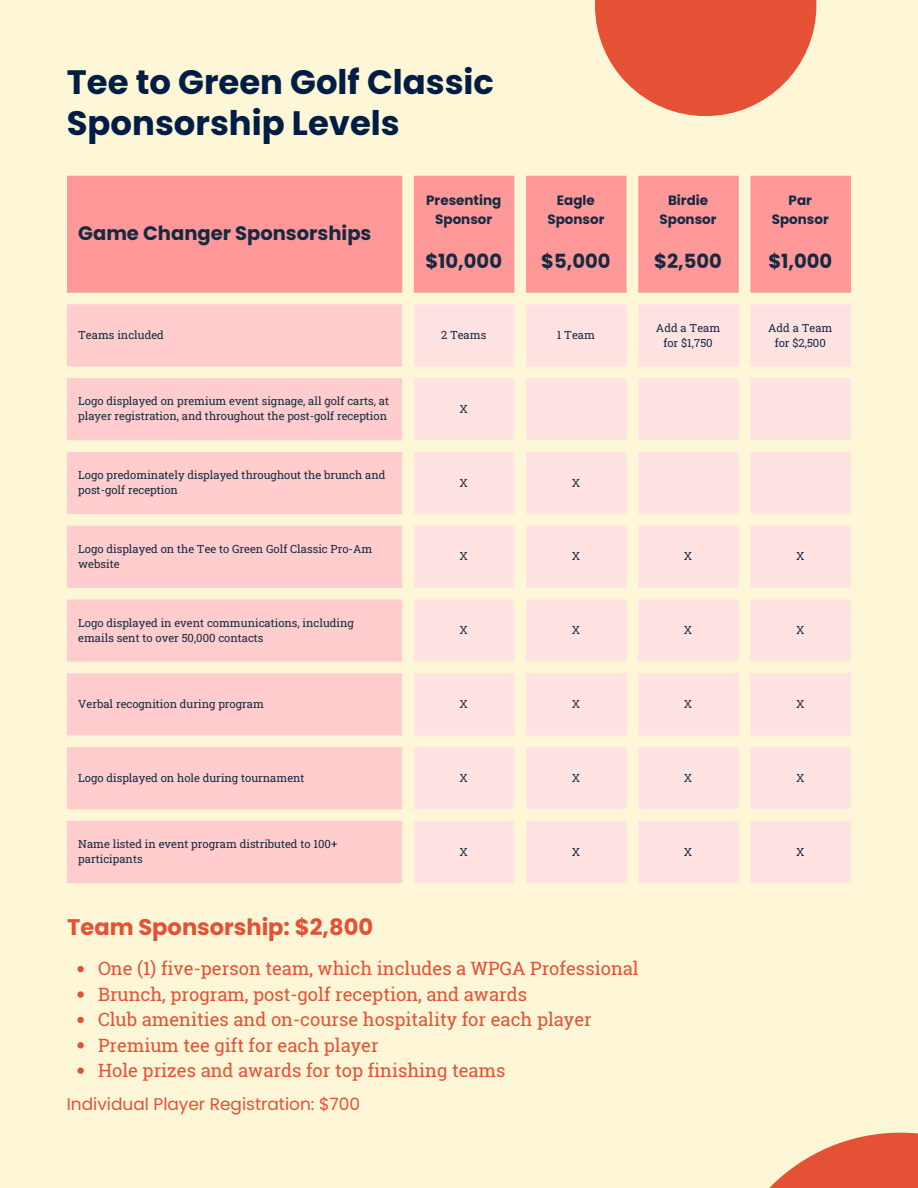
<style>
.page{position:relative;width:918px;height:1188px;background:#fdf6d7}
.page>*{position:absolute;margin:0;border:0;box-sizing:border-box;transform-origin:0 0}
.t1{font:700 33.9px/40.2px "Poppins";color:#001e45}
.t2{font:700 22.5px "Poppins";color:#e45135}
.t3{font:700 19.5px "Poppins";color:#152a42}
.t4{font:18.3px "Roboto Slab";color:#e45135}
.t5{font:16.95px "Poppins";color:#e45135}
.t6{font:700 13.5px/18.8px "Poppins";color:#152a42;text-align:center}
.t7{font:11.25px/15px "Roboto Slab";color:#152a42}
</style>
<div class="page">
<svg style="left:595px;top:0;width:221px;height:116px;fill:#e45135"></svg>
<svg style="left:769px;top:1133px;width:149px;height:55px;fill:#e45135"></svg>
<div style="left:67px;top:176px;width:784px;height:117px;background:#f99"></div>
<svg style="left:67px;top:304px;width:335px;height:579px;background:#fed2ce"></svg>
<svg style="left:414px;top:304px;width:437px;height:579px;fill:#ffe3e3"></svg>
<svg style="left:77px;top:966px;width:7px;height:6px"></svg>
<svg style="left:77px;top:991px;width:7px;height:7px"></svg>
<svg style="left:77px;top:1017px;width:7px;height:6px"></svg>
<svg style="left:77px;top:1042px;width:7px;height:6px"></svg>
<svg style="left:77px;top:1068px;width:7px;height:6px"></svg>
<p class="t1" style="left:67px;top:62px;width:429px">Tee to Green Golf Classic<br>Sponsorship Levels</p>
<h1 class="t3" style="left:78px;top:219px;width:295px">Game Changer Sponsorships</h1>
<p class="t6" style="left:426px;top:191px;width:77px">Presenting</p>
<p class="t6" style="left:435px;top:210px;width:59px">Sponsor</p>
<p class="t3" style="left:425px;top:248px;width:78px">$10,000</p>
<p class="t6" style="left:547px;top:191px;width:59px">Eagle<br>Sponsor</p>
<p class="t3" style="left:541px;top:248px;width:71px">$5,000</p>
<p class="t6" style="left:660px;top:191px;width:59px">Birdie<br>Sponsor</p>
<p class="t3" style="left:654px;top:248px;width:69px">$2,500</p>
<p class="t6" style="left:789px;top:191px;width:25px">Par</p>
<p class="t6" style="left:772px;top:210px;width:59px">Sponsor</p>
<p class="t3" style="left:768px;top:248px;width:65px">$1,000</p>
<p class="t7" style="left:78px;top:327px;width:87px">Teams included</p>
<p class="t7" style="left:441px;top:327px;width:47px">2 Teams</p>
<p class="t7" style="left:557px;top:327px;width:40px">1 Team</p>
<p class="t7" style="left:656px;top:320px;width:66px;text-align:center">Add a Team for $1,750</p>
<p class="t7" style="left:768px;top:320px;width:66px;text-align:center">Add a Team for $2,500</p>
<p class="t7" style="left:78px;top:394px;width:312px">Logo displayed on premium event signage, all golf carts, at player registration, and throughout the post-golf reception</p>
<p class="t7" style="left:460px;top:401px;width:10px">X</p>
<p class="t7" style="left:78px;top:467px;width:309px">Logo predominately displayed throughout the brunch and post-golf reception</p>
<p class="t7" style="left:460px;top:475px;width:10px">X</p>
<p class="t7" style="left:572px;top:475px;width:10px">X</p>
<p class="t7" style="left:78px;top:541px;width:296px">Logo displayed on the Tee to Green Golf Classic Pro-Am website</p>
<p class="t7" style="left:460px;top:549px;width:10px">X</p>
<p class="t7" style="left:572px;top:549px;width:10px">X</p>
<p class="t7" style="left:684px;top:549px;width:10px">X</p>
<p class="t7" style="left:796px;top:549px;width:10px">X</p>
<p class="t7" style="left:78px;top:615px;width:277px">Logo displayed in event communications, including emails sent to over 50,000 contacts</p>
<p class="t7" style="left:460px;top:622px;width:10px">X</p>
<p class="t7" style="left:572px;top:622px;width:10px">X</p>
<p class="t7" style="left:684px;top:622px;width:10px">X</p>
<p class="t7" style="left:796px;top:622px;width:10px">X</p>
<p class="t7" style="left:78px;top:696px;width:187px">Verbal recognition during program</p>
<p class="t7" style="left:460px;top:696px;width:10px">X</p>
<p class="t7" style="left:572px;top:696px;width:10px">X</p>
<p class="t7" style="left:684px;top:696px;width:10px">X</p>
<p class="t7" style="left:796px;top:696px;width:10px">X</p>
<p class="t7" style="left:78px;top:770px;width:228px">Logo displayed on hole during tournament</p>
<p class="t7" style="left:460px;top:770px;width:10px">X</p>
<p class="t7" style="left:572px;top:770px;width:10px">X</p>
<p class="t7" style="left:684px;top:770px;width:10px">X</p>
<p class="t7" style="left:796px;top:770px;width:10px">X</p>
<p class="t7" style="left:78px;top:836px;width:261px">Name listed in event program distributed to 100+ participants</p>
<p class="t7" style="left:460px;top:844px;width:10px">X</p>
<p class="t7" style="left:572px;top:844px;width:10px">X</p>
<p class="t7" style="left:684px;top:844px;width:10px">X</p>
<p class="t7" style="left:796px;top:844px;width:10px">X</p>
<p class="t2" style="left:67px;top:911px;width:307px">Team Sponsorship: $2,800</p>
<h2 class="t4" style="left:98px;top:956px;width:542px">One (1) five-person team, which includes a WPGA Professional</h2>
<p class="t4" style="left:98px;top:982px;width:431px">Brunch, program, post-golf reception, and awards</p>
<p class="t4" style="left:98px;top:1007px;width:495px">Club amenities and on-course hospitality for each player</p>
<p class="t4" style="left:98px;top:1033px;width:282px">Premium tee gift for each player</p>
<p class="t4" style="left:98px;top:1058px;width:409px">Hole prizes and awards for top finishing teams</p>
<p class="t5" style="left:67px;top:1093px;width:295px">Individual Player Registration: $700</p>
</div>
